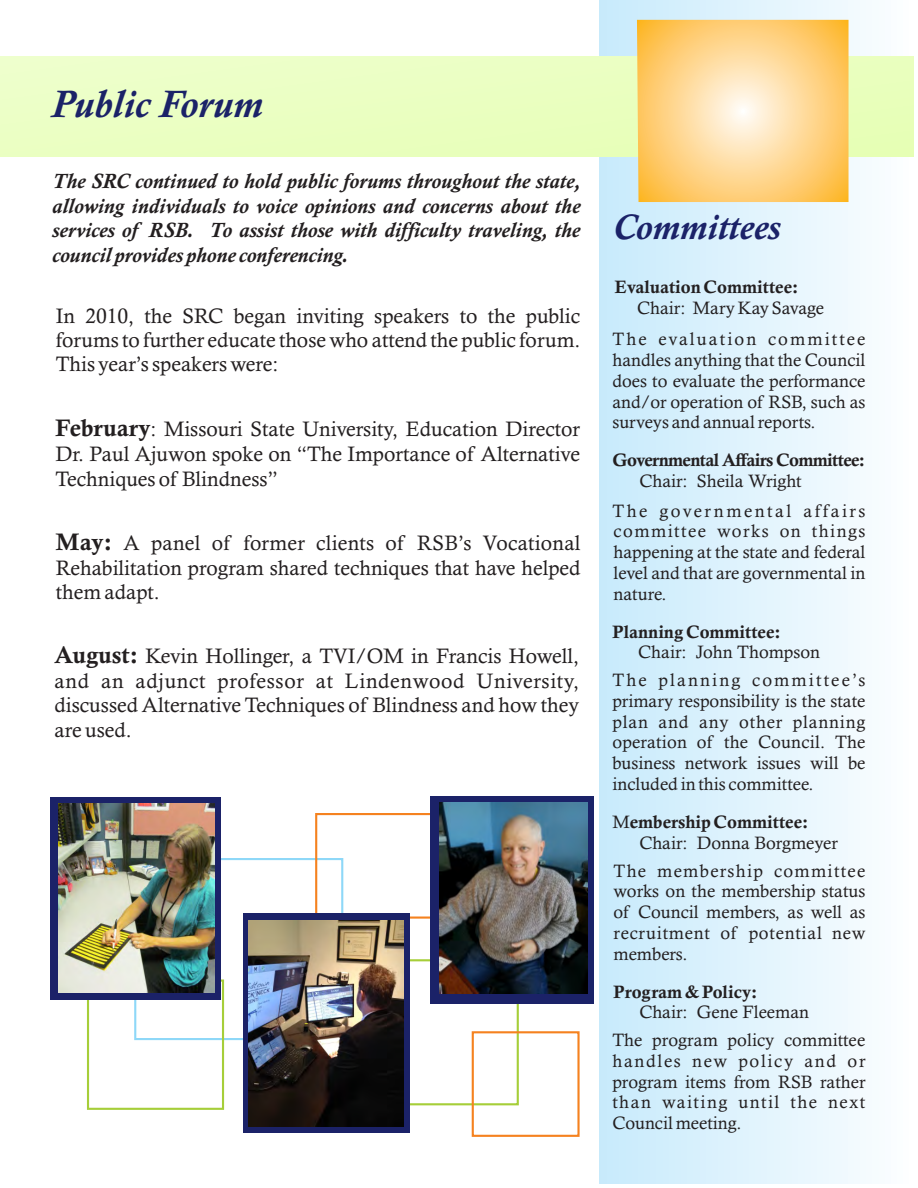
<style>
.page{position:relative;width:918px;height:1188px;background:#fff}
.page>*{position:absolute;margin:0;border:0;box-sizing:border-box;transform-origin:0 0}
.t1{font:italic 700 39px "Calisto";color:#1b2268}
.t2{font:italic 700 36px "Calisto";color:#1b2268}
.t3{font:21px/24.6px "Calisto";color:#231f20;text-align:justify}
.t4{font:italic 700 21px/24.6px "Calisto";color:#231f20;text-align:justify}
.t5{font:18px/20.9px "Calisto";color:#231f20;text-align:justify}
.t6{font:18px "Calis MT Bol";color:#231f20}
.t7{font:18px/27.8px "Calisto";letter-spacing:.075em;color:#231f20;text-align:center}
.t8{font:18px/31.2px "Calisto";letter-spacing:.115em;color:#231f20}
.t9{font:18px/29.4px "Calisto";letter-spacing:.14em;color:#231f20}
.t10{font:18px/27.8px "Calisto";letter-spacing:.12em;color:#231f20}
.t11{font:18px "Calis MT Bol";letter-spacing:-.035em;color:#231f20}
.s1{font-family:"Calis MT Bol";font-size:24px}
.s2{font-family:"Calisto"}
</style>
<div class="page">
<div style="left:599px;top:0;width:315px;height:1184px;background:linear-gradient(to right,#c7eafb,#fdfeff)"></div>
<div style="left:0;top:56px;width:914px;height:100px;background:#eaffc2"></div>
<svg style="left:637px;top:20px;width:212px;height:182px;background:#fed488"></svg>
<div style="left:134px;top:858px;width:209px;height:182px;border:2px solid #8ed8f8"></div>
<div style="left:315px;top:813px;width:118px;height:106px;border:2px solid #f5821f"></div>
<div style="left:87px;top:980px;width:137px;height:130px;border:2px solid #a6ce39"></div>
<div style="left:373px;top:959px;width:146px;height:146px;border:2px solid #a6ce39"></div>
<div style="left:472px;top:1031px;width:108px;height:106px;border:2px solid #f5821f"></div>
<div style="left:431px;top:796px;width:163px;height:207px;background:#1b2268"></div>
<img style="left:439px;top:803px;width:148px;height:191px">
<div style="left:50px;top:797px;width:171px;height:203px;background:#1b2268"></div>
<img style="left:59px;top:804px;width:155px;height:189px">
<div style="left:243px;top:913px;width:166px;height:220px;background:#1b2268"></div>
<img style="left:249px;top:920px;width:155px;height:207px">
<h1 class="t1" style="left:52px;top:90px;width:213px">Public Forum</h1>
<p class="t4" style="left:52px;top:170px;width:530px">The SRC continued to hold public forums throughout the state, allowing individuals to voice opinions and concerns about the services of RSB. To assist those with difficulty traveling, the council provides phone conferencing.</p>
<p class="t3" style="left:56px;top:306px;width:526px">In 2010, the SRC began inviting speakers to the public forums to further educate those who attend the public forum.<br>This year’s speakers were:</p>
<p class="t3" style="left:55px;top:419px;width:526px"><span class="s1">February</span>: Missouri State University, Education Director Dr. Paul Ajuwon spoke on “The Importance of Alternative Techniques of Blindness”</p>
<p class="t3" style="left:56px;top:532px;width:526px"><span class="s1">May:</span> A panel of former clients of RSB’s Vocational Rehabilitation program shared techniques that have helped them adapt.</p>
<p class="t3" style="left:55px;top:646px;width:526px"><span class="s1">August:</span> Kevin Hollinger, a TVI/OM in Francis Howell, and an adjunct professor at Lindenwood University, discussed Alternative Techniques of Blindness and how they are used.</p>
<h2 class="t2" style="left:613px;top:213px;width:169px">Committees</h2>
<p class="t6" style="left:615px;top:281px;width:185px">Evaluation Committee:</p>
<p class="t8" style="left:612px;top:294px;width:254px;text-indent:25px">Chair: Mary Kay Savage<br>The evaluation committee</p>
<p class="t5" style="left:612px;top:351px;width:255px">handles anything that the Council does to evaluate the performance and/or operation of RSB, such as surveys and annual reports.</p>
<p class="t11" style="left:612px;top:454px;width:254px">Governmental Affairs Committee:</p>
<p class="t9" style="left:612px;top:468px;width:254px;text-indent:27px">Chair: Sheila Wright<br>The governmental affairs</p>
<p class="t5" style="left:614px;top:522px;width:253px">committee works on things happening at the state and federal level and that are governmental in nature.</p>
<p class="t6" style="left:612px;top:625px;width:170px">Planning Committee:</p>
<p class="t10" style="left:612px;top:640px;width:254px;text-indent:26px">Chair: John Thompson<br>The planning committee’s</p>
<p class="t5" style="left:612px;top:692px;width:255px">primary responsibility is the state plan and any other planning operation of the Council. The business network issues will be included in this committee.</p>
<p class="t6" style="left:612px;top:815px;width:197px"><span class="s2">M</span>embership Committee:</p>
<p class="t7" style="left:614px;top:830px;width:253px">Chair: Donna Borgmeyer<br>The membership committee</p>
<p class="t5" style="left:614px;top:882px;width:253px">works on the membership status of Council members, as well as recruitment of potential new members.</p>
<p class="t6" style="left:614px;top:985px;width:145px">Program &amp; Policy:</p>
<p class="t5" style="left:612px;top:1000px;width:254px;line-height:27.8px;text-indent:27px">Chair: Gene Fleeman<br>The program policy committee</p>
<p class="t5" style="left:612px;top:1052px;width:255px">handles new policy and or program items from RSB rather than waiting until the next Council meeting.</p>
</div>
